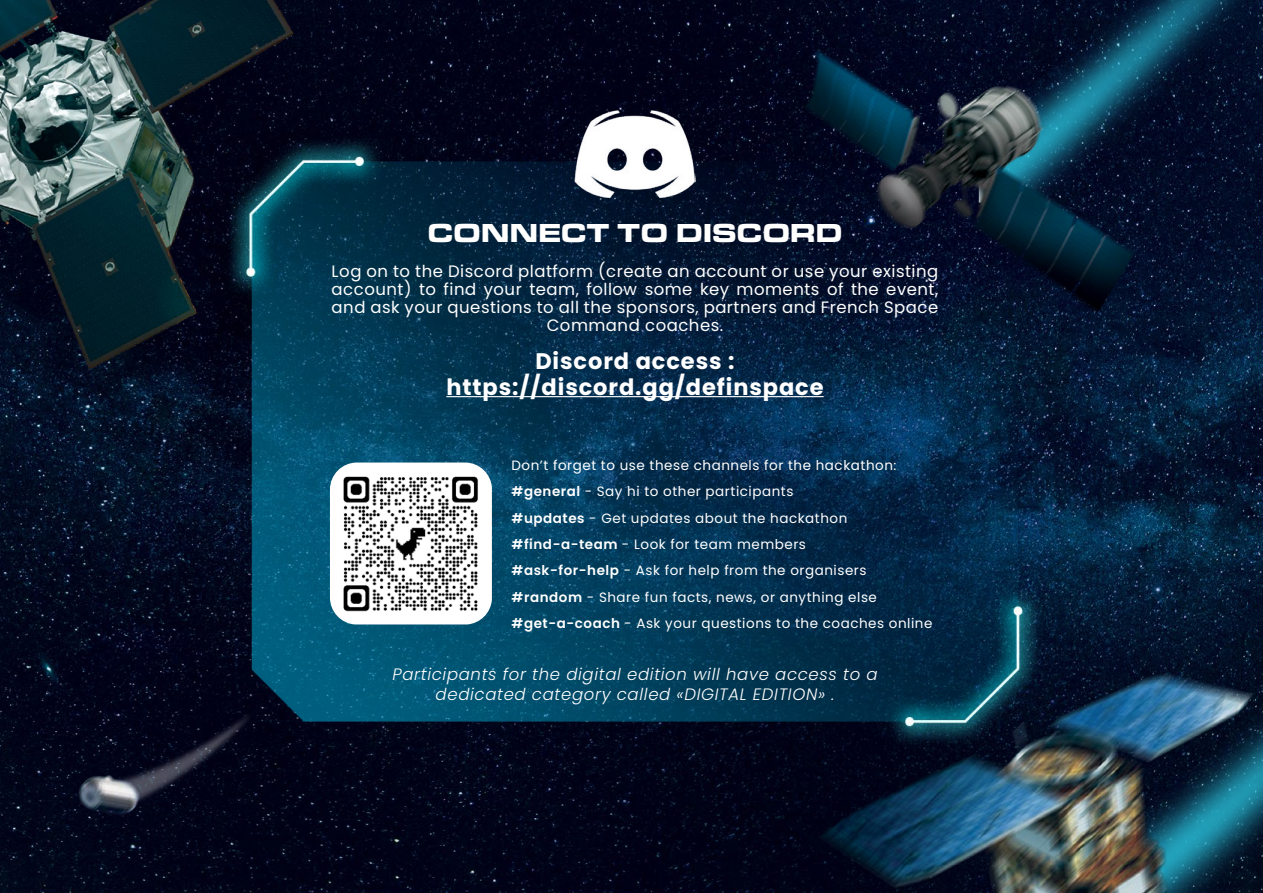
<style>
.page{position:relative;width:1263px;height:893px;background:#fff}
.page>*{position:absolute;margin:0;border:0;box-sizing:border-box;transform-origin:0 0}
.t1{font:27px "Microgramma D Bold Exte";letter-spacing:.04em;color:#fff}
.t2{font:700 22.5px/25.5px "Poppins";letter-spacing:.04em;color:#fff;text-align:center}
.t3{font:16.5px/18px "Poppins";letter-spacing:.03em;color:#fff;text-align:center}
.t4{font:italic 300 16.5px/19.5px "Poppins";letter-spacing:.04em;color:#fff;text-align:center}
.t5{font:13.5px/26.2px "Poppins";letter-spacing:.04em;color:#fff}
.s1{font-weight:600}
</style>
<div class="page">
<img style="left:0;top:0;width:1263px;height:893px">
<img style="left:810px;top:443px;width:453px;height:450px">
<img style="left:979px;top:0;width:284px;height:203px">
<img style="left:0;top:0;width:334px;height:386px">
<img style="left:54px;top:690px;width:224px;height:143px">
<img style="left:793px;top:41px;width:352px;height:279px">
<img style="left:178px;top:103px;width:907px;height:687px">
<hr style="left:446px;top:396px;width:378px;height:1px;background:#fff">
<img style="left:575px;top:96px;width:120px;height:120px">
<img style="left:330px;top:462px;width:162px;height:162px">
<h1 class="t1" style="left:428px;top:215px;width:415px">CONNECT TO DISCORD</h1>
<p class="t3" style="left:332px;top:262px;width:608px">Log on to the Discord platform (create an account or use your existing account) to find your team, follow some key moments of the event, and ask your questions to all the sponsors, partners and French Space Command coaches.</p>
<h2 class="t2" style="left:446px;top:349px;width:379px">Discord access : https://discord.gg/definspace</h2>
<p class="t5" style="left:511px;top:452px;width:422px">Don’t forget to use these channels for the hackathon: <span class="s1">#general</span> - Say hi to other participants<br><span class="s1">#updates</span> - Get updates about the hackathon <span class="s1">#find-a-team</span> - Look for team members<br><span class="s1">#ask-for-help</span> - Ask for help from the organisers <span class="s1">#random</span> - Share fun facts, news, or anything else <span class="s1">#get-a-coach</span> - Ask your questions to the coaches online</p>
<p class="t4" style="left:392px;top:665px;width:487px">Participants for the digital edition will have access to a dedicated category called «DIGITAL EDITION» .</p>
</div>
